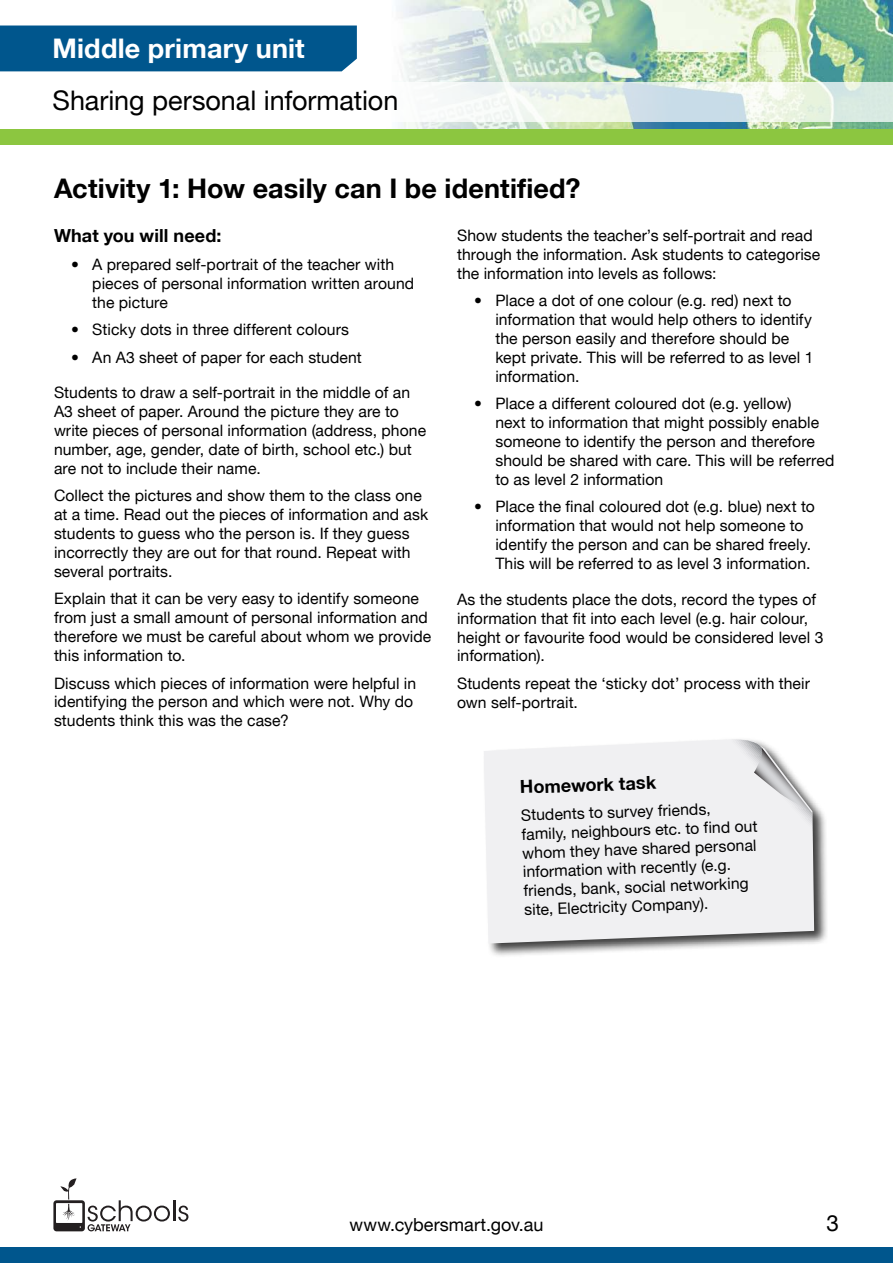
<style>
.page{position:relative;width:893px;height:1263px;background:#fff}
.page>*{position:absolute;margin:0;border:0;box-sizing:border-box;transform-origin:0 0}
.Content_Header{font:700 27px "Helvetica Neue LT";letter-spacing:.005em;color:#000}
.t1{font:27px "Helvetica Neue LT";color:#000}
.t2{font:700 27px "Helvetica Neue LT";letter-spacing:.005em;color:#fff}
.t3{font:22.5px "Helvetica Neue LT";color:#000}
.Content_Sub_Heading{font:700 18px "Helvetica Neue LT";letter-spacing:.005em;color:#000}
.t4{font:18px "Helvetica Neue LT";color:#000}
.Content_Copy{font:15.75px/18.9px "Helvetica Neue LT";letter-spacing:.005em;color:#000}
.Content_Bullet_Point{font:15.75px/18.9px "Helvetica Neue LT";letter-spacing:.005em;color:#000}
</style>
<div class="page">
<img style="left:0;top:0;width:893px;height:129px">
<div style="left:0;top:1248px;width:893px;height:15px;background:#00568d"></div>
<div style="left:0;top:129px;width:893px;height:16px;background:#8cc640"></div>
<svg style="left:0;top:82px;width:893px;height:39px"></svg>
<div style="left:0;top:26px;width:357px;height:45px;background:#00568d"></div>
<div style="left:482px;top:737px;width:346px;height:220px;background:#000;opacity:.75"></div>
<div style="left:484px;top:739px;width:330px;height:204px;background:#f0f0f2"></div>
<svg style="left:732px;top:740px;width:81px;height:100px"></svg>
<svg style="left:53px;top:1178px;width:117px;height:53px"></svg>
<hr style="left:173px;top:1200px;width:2px;height:21px;background:#231f20">
<svg style="left:178px;top:1205px;width:10px;height:16px"></svg>
<h1 class="t2" style="left:53px;top:31px;width:254px">Middle primary unit</h1>
<h1 class="t1" style="left:53px;top:84px;width:347px">Sharing personal information</h1>
<h1 class="Content_Header" style="left:54px;top:172px;width:528px">Activity 1: How easily can I be identified?</h1>
<h2 class="Content_Sub_Heading" style="left:54px;top:225px;width:169px">What you will need:</h2>
<p class="Content_Bullet_Point" style="left:92px;top:255px;width:323px;text-indent:-21px">• A prepared self-portrait of the teacher with pieces of personal information written around the picture</p>
<p class="Content_Bullet_Point" style="left:71px;top:320px;width:280px">• Sticky dots in three different colours</p>
<p class="Content_Bullet_Point" style="left:71px;top:347px;width:292px">• An A3 sheet of paper for each student</p>
<p class="Content_Copy" style="left:54px;top:383px;width:374px">Students to draw a self-portrait in the middle of an A3 sheet of paper. Around the picture they are to write pieces of personal information (address, phone number, age, gender, date of birth, school etc.) but are not to include their name.</p>
<p class="Content_Copy" style="left:54px;top:486px;width:376px">Collect the pictures and show them to the class one at a time. Read out the pieces of information and ask students to guess who the person is. If they guess incorrectly they are out for that round. Repeat with several portraits.</p>
<p class="Content_Copy" style="left:54px;top:589px;width:379px">Explain that it can be very easy to identify someone from just a small amount of personal information and therefore we must be careful about whom we provide this information to.</p>
<p class="Content_Copy" style="left:54px;top:673px;width:364px">Discuss which pieces of information were helpful in identifying the person and which were not. Why do students think this was the case?</p>
<p class="Content_Copy" style="left:457px;top:226px;width:365px">Show students the teacher’s self-portrait and read through the information. Ask students to categorise the information into levels as follows:</p>
<p class="Content_Bullet_Point" style="left:495px;top:291px;width:320px;text-indent:-21px">• Place a dot of one colour (e.g. red) next to information that would help others to identify the person easily and therefore should be kept private. This will be referred to as level 1 information.</p>
<p class="Content_Bullet_Point" style="left:495px;top:394px;width:341px;text-indent:-21px">• Place a different coloured dot (e.g. yellow)<br>next to information that might possibly enable someone to identify the person and therefore should be shared with care. This will be referred to as level 2 information</p>
<p class="Content_Bullet_Point" style="left:495px;top:497px;width:321px;text-indent:-21px">• Place the final coloured dot (e.g. blue) next to information that would not help someone to identify the person and can be shared freely.<br>This will be referred to as level 3 information.</p>
<p class="Content_Copy" style="left:457px;top:589px;width:368px">As the students place the dots, record the types of information that fit into each level (e.g. hair colour, height or favourite food would be considered level 3 information).</p>
<p class="Content_Copy" style="left:457px;top:674px;width:354px">Students repeat the ‘sticky dot’ process with their own self-portrait.</p>
<h2 class="Content_Sub_Heading" style="left:520px;top:776px;width:138px;rotate:-2deg">Homework task</h2>
<p class="Content_Copy" style="left:521px;top:805px;width:237px;rotate:-2deg">Students to survey friends, family, neighbours etc. to find out whom they have shared personal information with recently (e.g. friends, bank, social networking site, Electricity Company).</p>
<p class="t4" style="left:350px;top:1214px;width:195px">www.cybersmart.gov.au</p>
<h2 class="t3" style="left:826px;top:1209px;width:14px">3</h2>
</div>
